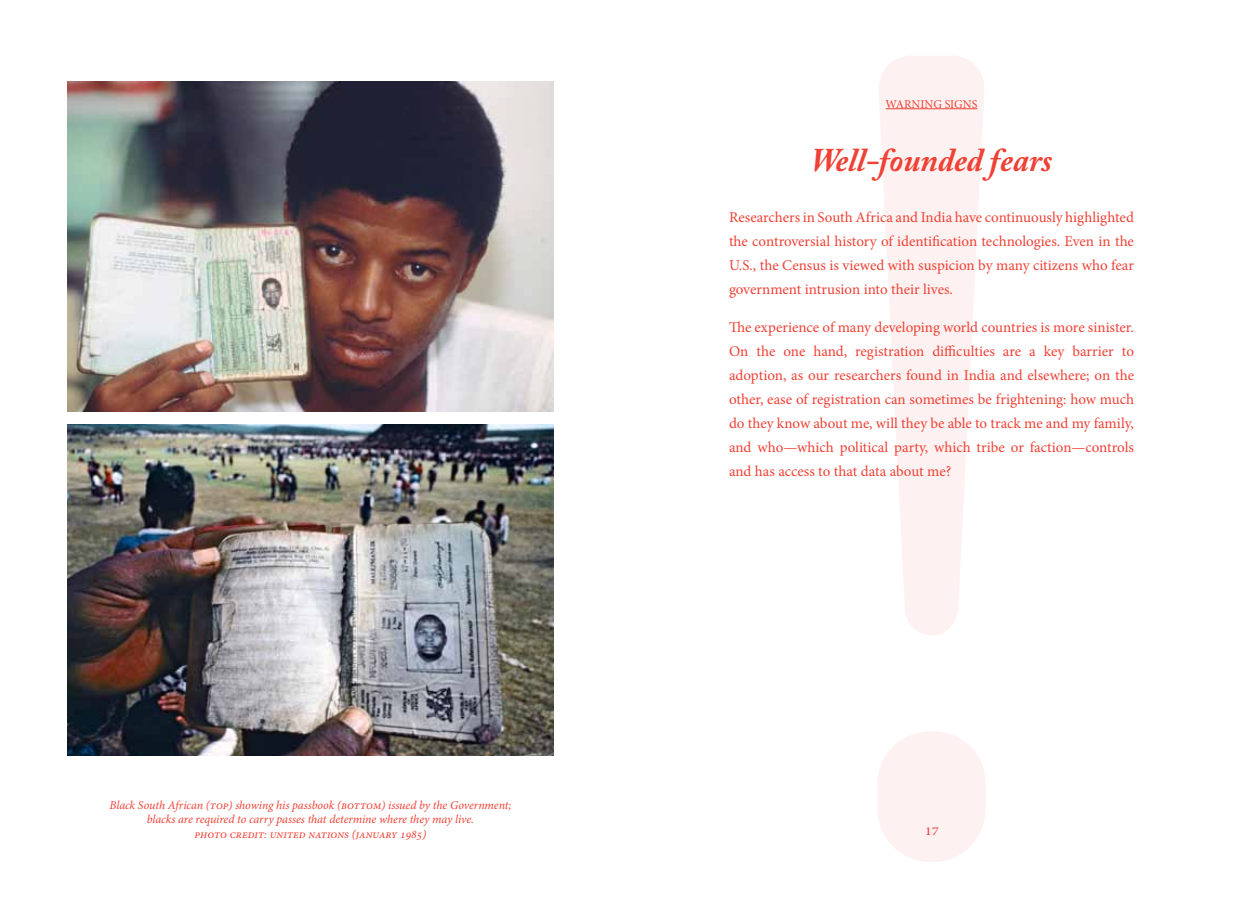
<style>
.page{position:relative;width:1242px;height:918px;background:#fff}
.page>*{position:absolute;margin:0;border:0;box-sizing:border-box;transform-origin:0 0}
.t1{font:1140px "Gotham Rounded";color:#ef4135}
.t2{font:italic 700 33px "Adobe Caslon Pro";color:#ef4135}
.t3{font:15px/24px "Minion Pro";color:#ef4135;text-align:justify}
.t4{font:italic 12px/14.4px "Minion Pro";color:#ef4135;text-align:center}
.t5{font:12px "Minion Pro";color:#ef4135}
.t6{font:12px "Minion Pro";color:#ef4135;scale:1.25 1}
</style>
<div class="page">
<hr style="left:886px;top:108px;width:91px;height:1px;background:#ef4135">
<img style="left:68px;top:81px;width:486px;height:331px">
<img style="left:68px;top:425px;width:486px;height:330px">
<p class="t4" style="left:110px;top:798px;width:403px">Black South African (top) showing his passbook (bottom) issued by the Government; blacks are required to carry passes that determine where they may live.<br>photo credit: united nations (january 1985)</p>
<h1 class="t1" style="left:777px;top:-329px;width:310px">!</h1>
<p class="t5" style="left:886px;top:96px;width:93px">WARNING SIGNS</p>
<h2 class="t2" style="left:811px;top:140px;width:243px">Well-founded fears</h2>
<p class="t3" style="left:729px;top:205px;width:407px">Researchers in South Africa and India have continuously highlighted the controversial history of identification technologies. Even in the U.S., the Census is viewed with suspicion by many citizens who fear government intrusion into their lives.</p>
<p class="t3" style="left:729px;top:315px;width:407px">The experience of many developing world countries is more sinister.<br>On the one hand, registration difficulties are a key barrier to adoption, as our researchers found in India and elsewhere; on the other, ease of registration can sometimes be frightening: how much do they know about me, will they be able to track me and my family, and who—which political party, which tribe or faction—controls and has access to that data about me?</p>
<p class="t6" style="left:925px;top:823px;width:13px">17</p>
</div>
